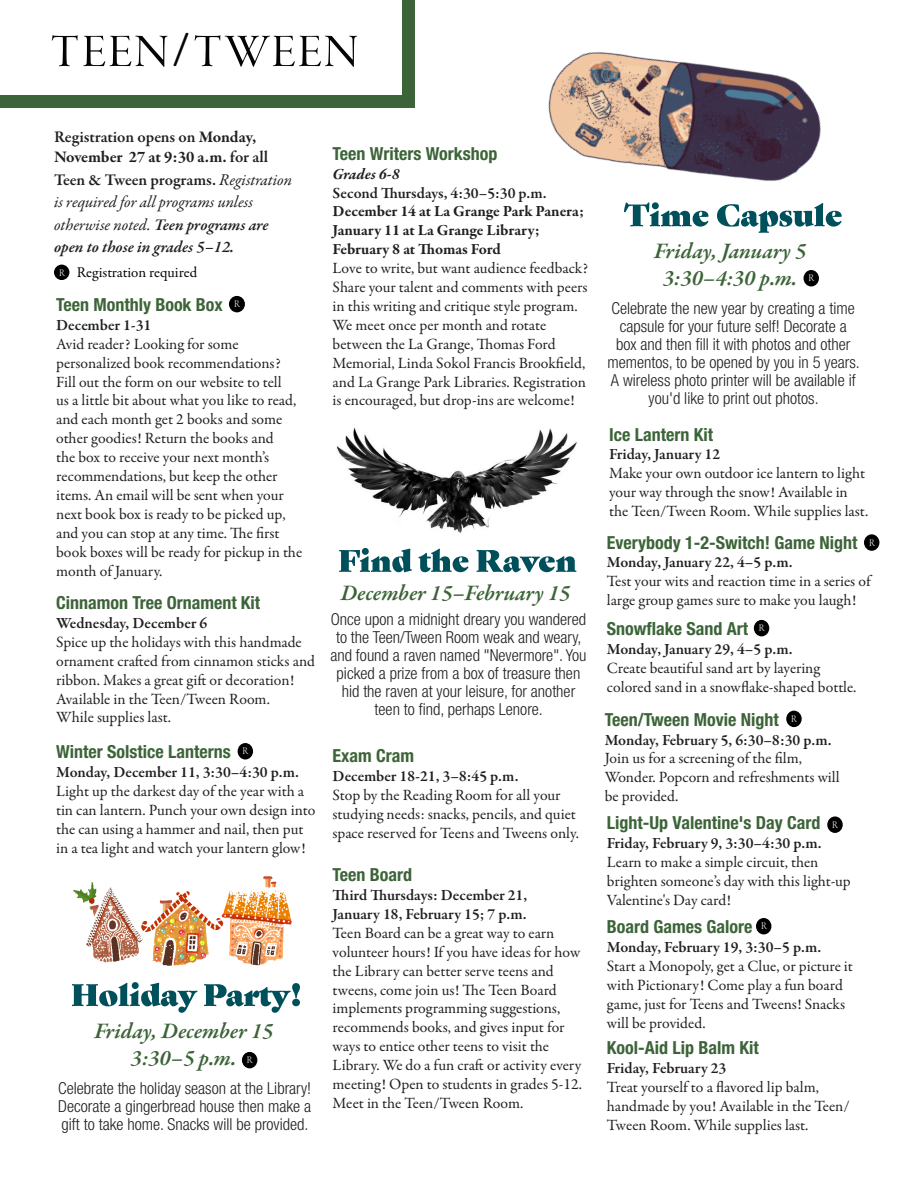
<style>
.page{position:relative;width:918px;height:1188px;background:#fff}
.page>*{position:absolute;margin:0;border:0;box-sizing:border-box;transform-origin:0 0}
.t1{font:700 45px "Garamond Premr Pro";color:#040503}
.t2{font:italic 600 22.5px "Garamond Premr Pro";color:#3c6438}
.t3{font:700 condensed 18px "Helvetica Neue LT Std";color:#3c6438}
.t4{font:300 condensed 16.5px/18px "Helvetica Neue LT Std";color:#231f20;text-align:center}
.t5{font:italic 16.5px/22.5px "Garamond Premr Pro";color:#231f20}
.t6{font:700 16.5px/19.8px "Garamond Premr Pro";letter-spacing:-.015em;color:#231f20}
.t7{font:15.75px/18.9px "Garamond Premr Pro";color:#231f20}
.t8{font:600 15.75px "Garamond Premr Pro";color:#231f20}
.t9{font:700 15.75px "Garamond Premr Pro";letter-spacing:-.005em;color:#231f20}
.t10{font:italic 700 15.75px "Garamond Premr Pro";letter-spacing:-.01em;color:#231f20}
.t11{font:15px "Garamond Premr Pro";letter-spacing:-.005em;color:#040503}
.t12{font:10.5px "Garamond Premr Pro Lt Disp";color:#fff}
.s1{font-weight:600}
.s2{font-weight:600;font-style:normal}
</style>
<div class="page">
<div style="left:0;top:95px;width:415px;height:13px;background:#3c6438"></div>
<svg style="left:195px;top:35px;width:162px;height:32px"></svg>
<svg style="left:52px;top:35px;width:116px;height:32px"></svg>
<div style="left:54px;top:265px;width:15px;height:15px;background:#000;border-radius:50%"></div>
<div style="left:242px;top:1052px;width:15px;height:16px;background:#000;border-radius:50%"></div>
<div style="left:402px;top:0;width:13px;height:106px;background:#3c6438"></div>
<div style="left:229px;top:296px;width:16px;height:16px;background:#000;border-radius:50%"></div>
<div style="left:754px;top:620px;width:15px;height:16px;background:#000;border-radius:50%"></div>
<div style="left:786px;top:711px;width:16px;height:16px;background:#000;border-radius:50%"></div>
<div style="left:827px;top:816px;width:16px;height:17px;background:#000;border-radius:50%"></div>
<div style="left:756px;top:918px;width:15px;height:16px;background:#000;border-radius:50%"></div>
<svg style="left:339px;top:548px;width:237px;height:24px"></svg>
<svg style="left:72px;top:982px;width:228px;height:31px"></svg>
<img style="left:336px;top:427px;width:241px;height:106px">
<div style="left:864px;top:534px;width:15px;height:17px;background:#000;border-radius:50%"></div>
<img style="left:548px;top:51px;width:294px;height:182px">
<img style="left:73px;top:876px;width:219px;height:90px">
<div style="left:238px;top:743px;width:15px;height:17px;background:#000;border-radius:50%"></div>
<div style="left:804px;top:270px;width:15px;height:16px;background:#000;border-radius:50%"></div>
<p class="t1" style="left:171px;top:21px;width:20px">/</p>
<p class="t6" style="left:54px;top:128px;width:216px"><span class="s1">Registration opens on</span> Monday,<br>November 27 at 9:30 a.m. <span class="s1">for all</span></p>
<p class="t5" style="left:54px;top:169px;width:240px"><span class="s2">Teen &amp; Tween programs.</span> Registration is required for all programs unless otherwise noted. <span class="s1">Teen programs are open to those in grades 5–12.</span></p>
<p class="t12" style="left:59px;top:267px;width:7px">R</p>
<p class="t11" style="left:77px;top:263px;width:122px">Registration required</p>
<p class="t3" style="left:56px;top:294px;width:168px">Teen Monthly Book Box</p>
<p class="t8" style="left:56px;top:315px;width:97px">December 1-31</p>
<p class="t7" style="left:56px;top:335px;width:248px">Avid reader? Looking for some personalized book recommendations?<br>Fill out the form on our website to tell<br>us a little bit about what you like to read, and each month get 2 books and some other goodies! Return the books and<br>the box to receive your next month’s recommendations, but keep the other items. An email will be sent when your next book box is ready to be picked up, and you can stop at any time. The first book boxes will be ready for pickup in the month of January.</p>
<p class="t12" style="left:234px;top:298px;width:7px">R</p>
<p class="t3" style="left:56px;top:592px;width:206px">Cinnamon Tree Ornament Kit</p>
<p class="t8" style="left:56px;top:613px;width:153px">Wednesday, December 6</p>
<p class="t7" style="left:56px;top:633px;width:260px">Spice up the holidays with this handmade ornament crafted from cinnamon sticks and ribbon. Makes a great gift or decoration!<br>Available in the Teen/Tween Room.<br>While supplies last.</p>
<p class="t3" style="left:56px;top:741px;width:176px">Winter Solstice Lanterns</p>
<p class="t8" style="left:56px;top:762px;width:244px">Monday, December 11, 3:30–4:30 p.m.</p>
<p class="t7" style="left:56px;top:782px;width:261px">Light up the darkest day of the year with a tin can lantern. Punch your own design into the can using a hammer and nail, then put in a tea light and watch your lantern glow!</p>
<p class="t12" style="left:243px;top:745px;width:7px">R</p>
<p class="t2" style="left:94px;top:1017px;width:180px">Friday, December 15</p>
<p class="t2" style="left:131px;top:1044px;width:107px">3:30–5 p.m.</p>
<p class="t12" style="left:247px;top:1054px;width:7px">R</p>
<p class="t4" style="left:58px;top:1079px;width:255px;text-align:justify">Celebrate the holiday season at the Library!<br>Decorate a gingerbread house then make a gift to take home. Snacks will be provided.</p>
<p class="t3" style="left:333px;top:142px;width:166px">Teen Writers Workshop</p>
<p class="t10" style="left:333px;top:164px;width:69px">Grades 6-8</p>
<p class="t8" style="left:333px;top:183px;width:216px">Second Thursdays, 4:30–5:30 p.m.</p>
<p class="t9" style="left:333px;top:202px;width:253px">December 14 at La Grange Park Panera;</p>
<p class="t9" style="left:333px;top:221px;width:209px">January 11 at La Grange Library;</p>
<p class="t9" style="left:333px;top:240px;width:170px">February 8 at Thomas Ford</p>
<p class="t7" style="left:333px;top:259px;width:257px">Love to write, but want audience feedback?<br>Share your talent and comments with peers in this writing and critique style program.<br>We meet once per month and rotate between the La Grange, Thomas Ford Memorial, Linda Sokol Francis Brookfield, and La Grange Park Libraries. Registration is encouraged, but drop-ins are welcome!</p>
<p class="t2" style="left:341px;top:579px;width:231px">December 15–February 15</p>
<p class="t4" style="left:330px;top:610px;width:258px">Once upon a midnight dreary you wandered to the Teen/Tween Room weak and weary, and found a raven named "Nevermore". You picked a prize from a box of treasure then hid the raven at your leisure, for another teen to find, perhaps Lenore.</p>
<p class="t3" style="left:333px;top:745px;width:83px">Exam Cram</p>
<p class="t8" style="left:333px;top:767px;width:187px">December 18-21, 3–8:45 p.m.</p>
<p class="t7" style="left:333px;top:786px;width:248px">Stop by the Reading Room for all your studying needs: snacks, pencils, and quiet space reserved for Teens and Tweens only.</p>
<p class="t3" style="left:333px;top:864px;width:81px">Teen Board</p>
<p class="t8" style="left:333px;top:886px;width:196px">Third Thursdays: December 21,</p>
<p class="t8" style="left:333px;top:904px;width:196px">January 18, February 15; 7 p.m.</p>
<p class="t7" style="left:333px;top:924px;width:251px">Teen Board can be a great way to earn volunteer hours! If you have ideas for how the Library can better serve teens and tweens, come join us! The Teen Board implements programming suggestions, recommends books, and gives input for ways to entice other teens to visit the Library. We do a fun craft or activity every meeting! Open to students in grades 5-12.<br>Meet in the Teen/Tween Room.</p>
<p class="t2" style="left:654px;top:237px;width:154px">Friday, January 5</p>
<p class="t2" style="left:663px;top:264px;width:136px">3:30–4:30 p.m.</p>
<p class="t4" style="left:608px;top:299px;width:254px">Celebrate the new year by creating a time capsule for your future self! Decorate a<br>box and then fill it with photos and other mementos, to be opened by you in 5 years.<br>A wireless photo printer will be available if you'd like to print out photos.</p>
<p class="t12" style="left:809px;top:272px;width:7px">R</p>
<p class="t3" style="left:609px;top:423px;width:105px">Ice Lantern Kit</p>
<p class="t8" style="left:609px;top:445px;width:113px">Friday, January 12</p>
<p class="t7" style="left:609px;top:464px;width:261px">Make your own outdoor ice lantern to light your way through the snow! Available in the Teen/Tween Room. While supplies last.</p>
<p class="t3" style="left:607px;top:531px;width:252px">Everybody 1-2-Switch! Game Night</p>
<p class="t8" style="left:607px;top:553px;width:187px">Monday, January 22, 4–5 p.m.</p>
<p class="t7" style="left:607px;top:572px;width:265px">Test your wits and reaction time in a series of large group games sure to make you laugh!</p>
<p class="t12" style="left:869px;top:537px;width:7px">R</p>
<p class="t3" style="left:607px;top:618px;width:143px">Snowflake Sand Art</p>
<p class="t8" style="left:607px;top:639px;width:187px">Monday, January 29, 4–5 p.m.</p>
<p class="t7" style="left:607px;top:659px;width:251px">Create beautiful sand art by layering colored sand in a snowflake-shaped bottle.</p>
<p class="t12" style="left:759px;top:622px;width:7px">R</p>
<p class="t3" style="left:605px;top:708px;width:176px">Teen/Tween Movie Night</p>
<p class="t8" style="left:605px;top:730px;width:228px">Monday, February 5, 6:30–8:30 p.m.</p>
<p class="t7" style="left:605px;top:749px;width:236px">Join us for a screening of the film,<br>Wonder. Popcorn and refreshments will be provided.</p>
<p class="t12" style="left:791px;top:713px;width:7px">R</p>
<p class="t3" style="left:607px;top:812px;width:215px">Light-Up Valentine's Day Card</p>
<p class="t8" style="left:607px;top:834px;width:216px">Friday, February 9, 3:30–4:30 p.m.</p>
<p class="t7" style="left:607px;top:853px;width:245px">Learn to make a simple circuit, then brighten someone’s day with this light-up<br>Valentine's Day card!</p>
<p class="t12" style="left:832px;top:819px;width:7px">R</p>
<p class="t3" style="left:607px;top:916px;width:147px">Board Games Galore</p>
<p class="t8" style="left:607px;top:937px;width:216px">Monday, February 19, 3:30–5 p.m.</p>
<p class="t7" style="left:607px;top:957px;width:248px">Start a Monopoly, get a Clue, or picture it with Pictionary! Come play a fun board game, just for Teens and Tweens! Snacks will be provided.</p>
<p class="t12" style="left:761px;top:920px;width:7px">R</p>
<p class="t3" style="left:607px;top:1037px;width:153px">Kool-Aid Lip Balm Kit</p>
<p class="t8" style="left:607px;top:1058px;width:121px">Friday, February 23</p>
<p class="t7" style="left:607px;top:1078px;width:244px">Treat yourself to a flavored lip balm, handmade by you! Available in the Teen/<br>Tween Room. While supplies last.</p>
</div>
